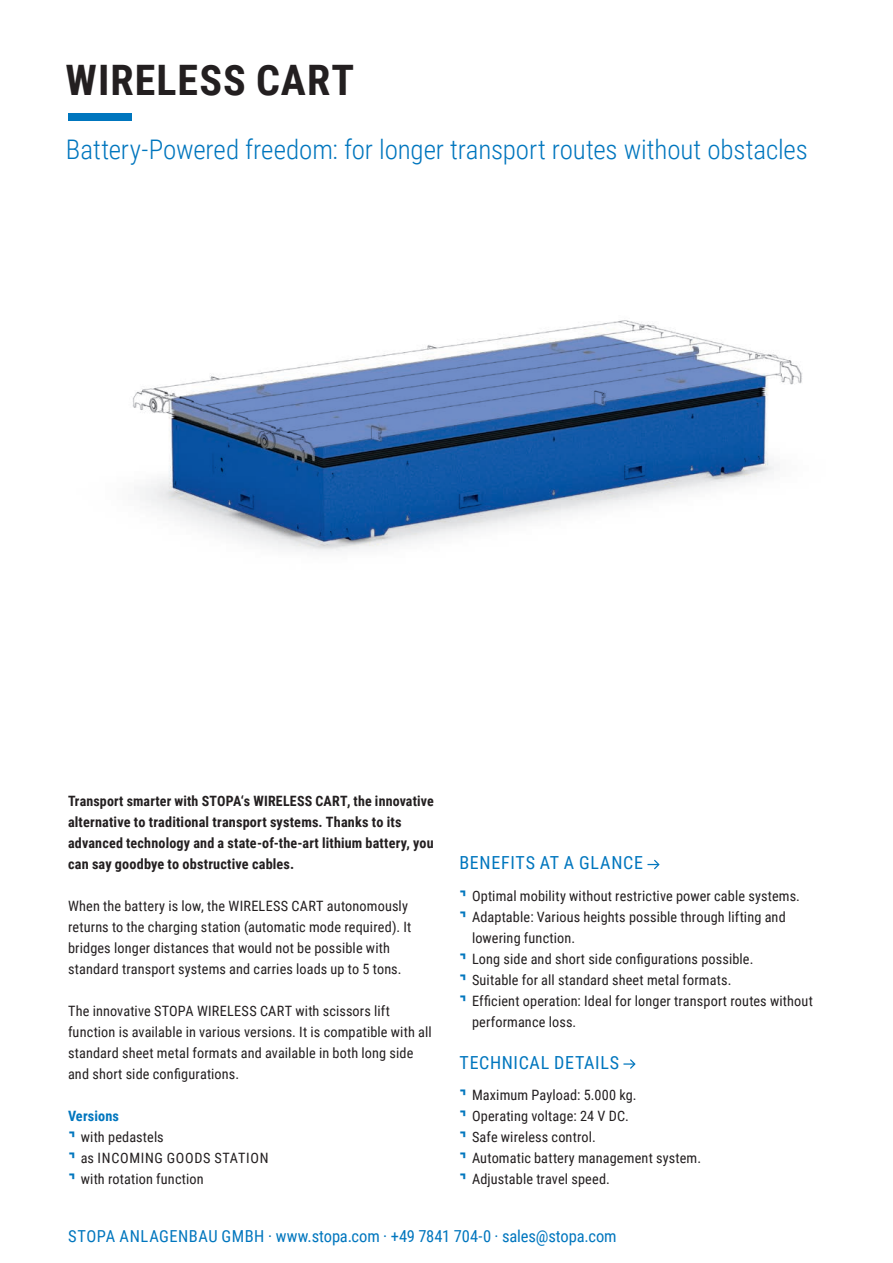
<style>
.page{position:relative;width:893px;height:1263px;background:#fff}
.page>*{position:absolute;margin:0;border:0;box-sizing:border-box;transform-origin:0 0}
.t1{font:700 42px "Roboto Condensed";letter-spacing:.025em;color:#231f20}
.t2{font:300 27px "Roboto Condensed";letter-spacing:-.005em;color:#0076be}
.t3{font:18px "Roboto Condensed";letter-spacing:.035em;color:#0076be}
.t4{font:16.5px "Roboto Condensed";color:#0076be}
.t5{font:14.25px/21px "Roboto Condensed";letter-spacing:.01em;color:#231f20}
.t6{font:700 14.25px/21px "Roboto Condensed";letter-spacing:.01em;color:#231f20}
.s1{font-weight:700;color:#0076be}
.s2{font-size:30px;color:#0076be}
</style>
<div class="page">
<img style="left:132px;top:320px;width:670px;height:232px">
<div style="left:68px;top:113px;width:64px;height:8px;background:#0076be"></div>
<svg style="left:647px;top:860px;width:13px;height:9px"></svg>
<svg style="left:623px;top:1059px;width:13px;height:10px"></svg>
<h1 class="t1" style="left:66px;top:51px;width:290px">WIRELESS CART</h1>
<h2 class="t2" style="left:66px;top:130px;width:743px">Battery-Powered freedom: for longer transport routes without obstacles</h2>
<p class="t6" style="left:68px;top:790px;width:367px">Transport smarter with STOPA‘s WIRELESS CART, the innovative alternative to traditional transport systems. Thanks to its advanced technology and a state-of-the-art lithium battery, you can say goodbye to obstructive cables.</p>
<p class="t5" style="left:68px;top:895px;width:345px">When the battery is low, the WIRELESS CART autonomously returns to the charging station (automatic mode required). It bridges longer distances that would not be possible with standard transport systems and carries loads up to 5 tons.</p>
<p class="t5" style="left:68px;top:1000px;width:365px">The innovative STOPA WIRELESS CART with scissors lift function is available in various versions. It is compatible with all standard sheet metal formats and available in both long side and short side configurations.</p>
<p class="t5" style="left:68px;top:1105px;width:202px"><span class="s1">Versions<br></span><span class="s2">˺</span> with pedastels<br><span class="s2">˺</span> as INCOMING GOODS STATION <span class="s2">˺</span> with rotation function</p>
<p class="t3" style="left:460px;top:850px;width:185px">BENEFITS AT A GLANCE</p>
<p class="t5" style="left:459px;top:885px;width:342px"><span class="s2">˺</span> Optimal mobility without restrictive power cable systems.</p>
<p class="t5" style="left:459px;top:906px;width:328px"><span class="s2">˺</span> Adaptable: Various heights possible through lifting and</p>
<p class="t5" style="left:472px;top:927px;width:105px">lowering function.</p>
<p class="t5" style="left:459px;top:948px;width:296px"><span class="s2">˺</span> Long side and short side configurations possible.</p>
<p class="t5" style="left:459px;top:969px;width:274px"><span class="s2">˺</span> Suitable for all standard sheet metal formats.</p>
<p class="t5" style="left:459px;top:990px;width:355px"><span class="s2">˺</span> Efficient operation: Ideal for longer transport routes without</p>
<p class="t5" style="left:472px;top:1011px;width:106px">performance loss.</p>
<p class="t3" style="left:460px;top:1050px;width:161px">TECHNICAL DETAILS</p>
<p class="t5" style="left:459px;top:1084px;width:243px"><span class="s2">˺</span> Maximum Payload: 5.000 kg.<br><span class="s2">˺</span> Operating voltage: 24 V DC.<br><span class="s2">˺</span> Safe wireless control.<br><span class="s2">˺</span> Automatic battery management system. <span class="s2">˺</span> Adjustable travel speed.</p>
<p class="t4" style="left:68px;top:1224px;width:550px">STOPA ANLAGENBAU GMBH · www.stopa.com · +49 7841 704-0 · sales@stopa.com</p>
</div>
